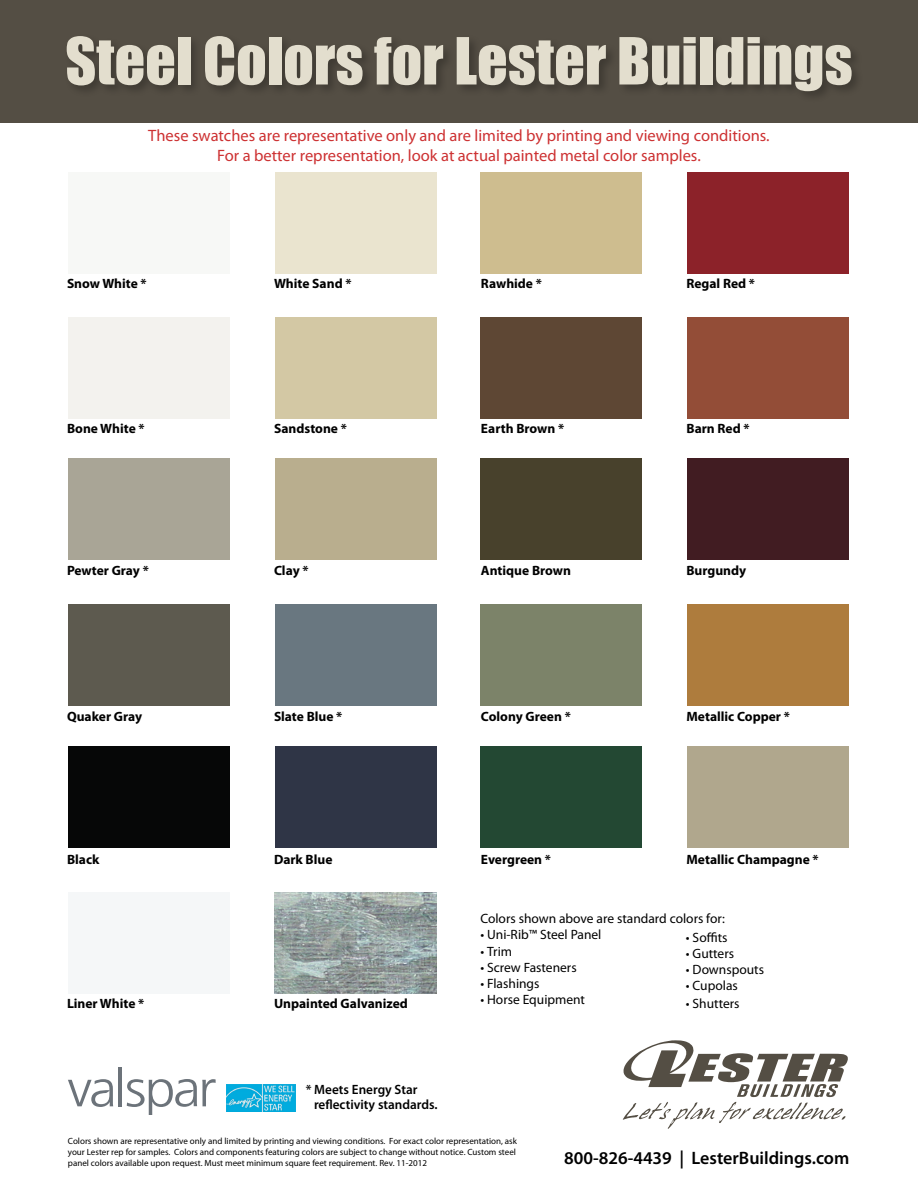
<style>
.page{position:relative;width:918px;height:1188px;background:#fff}
.page>*{position:absolute;margin:0;border:0;box-sizing:border-box;transform-origin:0 0}
.t1{font:60px "Impact";color:#e3dece}
.t2{font:600 18px "Myriad Pro";color:#000}
.t3{font:16.5px/19.8px "Myriad Pro";color:#cd3132;text-align:center}
.t4{font:700 13.5px "Myriad Pro";color:#000}
.t5{font:13.5px "Myriad Pro";color:#000}
.t6{font:600 13.5px/15px "Myriad Pro";color:#000}
.t7{font:9px/10.8px "Myriad Pro";color:#000}
</style>
<div class="page">
<div style="left:68px;top:172px;width:162px;height:101px;background:#f7f8f6"></div>
<div style="left:68px;top:318px;width:162px;height:101px;background:#f3f2ee"></div>
<div style="left:68px;top:459px;width:162px;height:101px;background:#a9a596"></div>
<div style="left:68px;top:604px;width:162px;height:101px;background:#5d5a4f"></div>
<div style="left:68px;top:747px;width:162px;height:101px;background:#060707"></div>
<div style="left:68px;top:892px;width:162px;height:101px;background:#f5f7f8"></div>
<div style="left:275px;top:172px;width:162px;height:101px;background:#eae4cf"></div>
<div style="left:275px;top:318px;width:162px;height:101px;background:#d3c8a4"></div>
<div style="left:275px;top:459px;width:162px;height:101px;background:#b9ae8e"></div>
<div style="left:275px;top:604px;width:162px;height:101px;background:#697780"></div>
<div style="left:275px;top:747px;width:162px;height:101px;background:#2f3546"></div>
<img style="left:275px;top:892px;width:162px;height:101px">
<div style="left:480px;top:172px;width:162px;height:101px;background:#cebd8f"></div>
<div style="left:480px;top:318px;width:162px;height:101px;background:#5e4734"></div>
<div style="left:480px;top:459px;width:162px;height:101px;background:#48412c"></div>
<div style="left:480px;top:604px;width:162px;height:101px;background:#7c8369"></div>
<div style="left:480px;top:747px;width:162px;height:101px;background:#234833"></div>
<div style="left:687px;top:172px;width:162px;height:101px;background:#8c2229"></div>
<div style="left:687px;top:318px;width:162px;height:101px;background:#934d37"></div>
<div style="left:687px;top:459px;width:162px;height:101px;background:#411c22"></div>
<div style="left:687px;top:604px;width:162px;height:101px;background:#ae7c3d"></div>
<div style="left:687px;top:747px;width:162px;height:101px;background:#b0a78d"></div>
<div style="left:0;top:0;width:918px;height:123px;background:#544e44"></div>
<div style="left:64px;top:33px;width:800px;height:70px;background:#4a453c"></div>
<svg style="left:623px;top:1040px;width:225px;height:89px"></svg>
<img style="left:226px;top:1084px;width:69px;height:28px">
<hr style="left:119px;top:1067px;width:3px;height:39px;background:#6c737a">
<svg style="left:68px;top:1079px;width:45px;height:28px"></svg>
<svg style="left:127px;top:1079px;width:89px;height:35px"></svg>
<h1 class="t1" style="left:65px;top:14px;width:789px">Steel Colors for Lester Buildings</h1>
<h3 class="t3" style="left:148px;top:125px;width:623px">These swatches are representative only and are limited by printing and viewing conditions.<br>For a better representation, look at actual painted metal color samples.</h3>
<h3 class="t4" style="left:67px;top:275px;width:81px">Snow White *</h3>
<h3 class="t4" style="left:274px;top:275px;width:79px">White Sand *</h3>
<h3 class="t4" style="left:481px;top:275px;width:62px">Rawhide *</h3>
<h3 class="t4" style="left:686px;top:275px;width:70px">Regal Red *</h3>
<h3 class="t4" style="left:67px;top:420px;width:79px">Bone White *</h3>
<h3 class="t4" style="left:274px;top:420px;width:74px">Sandstone *</h3>
<h3 class="t4" style="left:481px;top:420px;width:85px">Earth Brown *</h3>
<h3 class="t4" style="left:686px;top:420px;width:65px">Barn Red *</h3>
<h3 class="t4" style="left:67px;top:562px;width:83px">Pewter Gray *</h3>
<h3 class="t4" style="left:274px;top:562px;width:36px">Clay *</h3>
<h3 class="t4" style="left:481px;top:562px;width:92px">Antique Brown</h3>
<h3 class="t4" style="left:686px;top:562px;width:61px">Burgundy</h3>
<h3 class="t4" style="left:67px;top:708px;width:77px">Quaker Gray</h3>
<h3 class="t4" style="left:274px;top:708px;width:70px">Slate Blue *</h3>
<h3 class="t4" style="left:481px;top:708px;width:91px">Colony Green *</h3>
<h3 class="t4" style="left:686px;top:708px;width:105px">Metallic Copper *</h3>
<h3 class="t4" style="left:67px;top:851px;width:34px">Black</h3>
<h3 class="t4" style="left:274px;top:851px;width:60px">Dark Blue</h3>
<h3 class="t4" style="left:481px;top:851px;width:72px">Evergreen *</h3>
<h3 class="t4" style="left:686px;top:851px;width:134px">Metallic Champagne *</h3>
<h3 class="t4" style="left:67px;top:995px;width:79px">Liner White *</h3>
<h3 class="t4" style="left:274px;top:995px;width:136px">Unpainted Galvanized</h3>
<h3 class="t5" style="left:480px;top:910px;width:246px">Colors shown above are standard colors for:</h3>
<h3 class="t5" style="left:480px;top:927px;width:123px">• Uni-Rib™ Steel Panel</h3>
<h3 class="t5" style="left:480px;top:943px;width:33px">• Trim</h3>
<h3 class="t5" style="left:480px;top:959px;width:98px">• Screw Fasteners</h3>
<h3 class="t5" style="left:480px;top:975px;width:61px">• Flashings</h3>
<h3 class="t5" style="left:480px;top:991px;width:106px">• Horse Equipment</h3>
<h3 class="t5" style="left:686px;top:929px;width:43px">• Soffits</h3>
<h3 class="t5" style="left:686px;top:945px;width:50px">• Gutters</h3>
<h3 class="t5" style="left:686px;top:961px;width:80px">• Downspouts</h3>
<h3 class="t5" style="left:686px;top:978px;width:53px">• Cupolas</h3>
<h3 class="t5" style="left:686px;top:996px;width:55px">• Shutters</h3>
<h3 class="t6" style="left:314px;top:1082px;width:125px;text-indent:-8px">* Meets Energy Star reflectivity standards.</h3>
<p class="t7" style="left:68px;top:1136px;width:451px">Colors shown are representative only and limited by printing and viewing conditions. For exact color representation, ask your Lester rep for samples. Colors and components featuring colors are subject to change without notice. Custom steel panel colors available upon request. Must meet minimum square feet requirement. Rev. 11-2012</p>
<h2 class="t2" style="left:564px;top:1147px;width:287px">800-826-4439 | LesterBuildings.com</h2>
</div>
